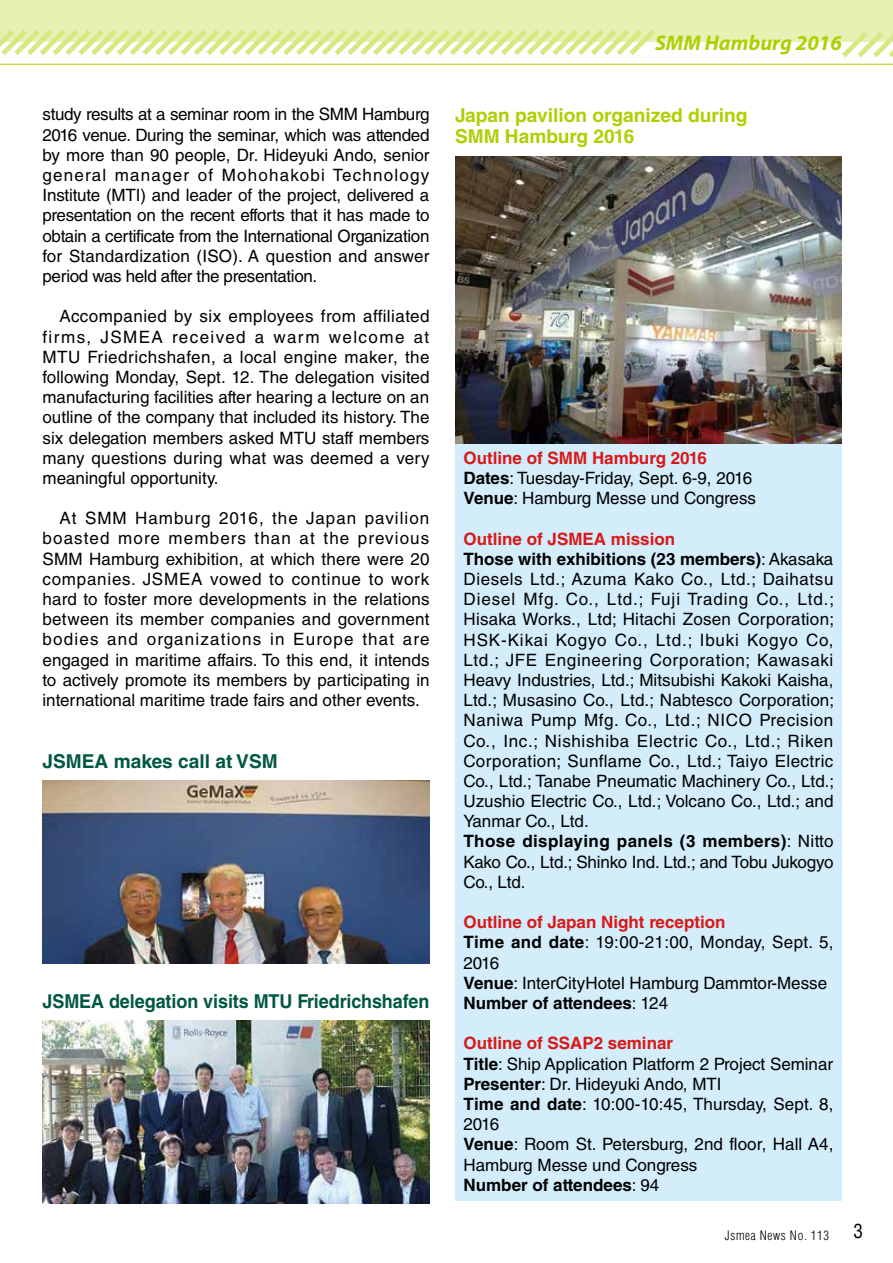
<style>
.page{position:relative;width:893px;height:1263px;background:#fff}
.page>*{position:absolute;margin:0;border:0;box-sizing:border-box;transform-origin:0 0}
.t1{font:italic 700 21.3px "Myriad Pro";color:#b0cf00}
.t2{font:700 19.2px/21.3px "Helvetica LT Std";color:#b0cf00}
.t3{font:700 19.2px "Helvetica LT Std";letter-spacing:-.005em;color:#005842;scale:.94 1}
.t4{font:700 19.2px "Helvetica LT Std";letter-spacing:-.005em;color:#005842}
.t5{font:condensed 19.2px "Helvetica LT Std";color:#000}
.t6{font:16.95px/20.2px "Helvetica LT Std";color:#000}
.t7{font:300 condensed 12.75px "Helvetica LT Std";letter-spacing:.05em;color:#000}
.s1{font-weight:700;color:#d81918}
.s2{font-weight:700}
</style>
<div class="page">
<div style="left:0;top:0;width:893px;height:42px;background:#e7f1b3"></div>
<svg style="left:842px;top:32px;width:51px;height:26px"></svg>
<hr style="left:0;top:64px;width:893px;height:1px;background:#b0cf00">
<svg style="left:0;top:30px;width:655px;height:25px"></svg>
<div style="left:455px;top:441px;width:387px;height:759px;background:#d3edfb"></div>
<img style="left:43px;top:780px;width:386px;height:183px">
<img style="left:43px;top:1020px;width:386px;height:183px">
<img style="left:455px;top:157px;width:387px;height:286px">
<p class="t6" style="left:43px;top:104px;width:389px;text-align:justify">study results at a seminar room in the SMM Hamburg 2016 venue. During the seminar, which was attended by more than 90 people, Dr. Hideyuki Ando, senior general manager of Mohohakobi Technology Institute (MTI) and leader of the project, delivered a presentation on the recent efforts that it has made to obtain a certificate from the International Organization for Standardization (ISO). A question and answer period was held after the presentation.</p>
<p class="t6" style="left:43px;top:306px;width:389px;text-align:justify;text-indent:17px">Accompanied by six employees from affiliated firms, JSMEA received a warm welcome at MTU Friedrichshafen, a local engine maker, the following Monday, Sept. 12. The delegation visited manufacturing facilities after hearing a lecture on an outline of the company that included its history. The six delegation members asked MTU staff members many questions during what was deemed a very meaningful opportunity.</p>
<p class="t6" style="left:43px;top:508px;width:389px;text-align:justify;text-indent:17px">At SMM Hamburg 2016, the Japan pavilion boasted more members than at the previous SMM Hamburg exhibition, at which there were 20 companies. JSMEA vowed to continue to work hard to foster more developments in the relations between its member companies and government bodies and organizations in Europe that are engaged in maritime affairs. To this end, it intends to actively promote its members by participating in international maritime trade fairs and other events.</p>
<p class="t4" style="left:43px;top:749px;width:237px">JSMEA makes call at VSM</p>
<p class="t3" style="left:43px;top:990px;width:413px">JSMEA delegation visits MTU Friedrichshafen</p>
<p class="t1" style="left:655px;top:31px;width:188px">SMM Hamburg 2016</p>
<p class="t2" style="left:455px;top:104px;width:294px">Japan pavilion organized during<br>SMM Hamburg 2016</p>
<p class="t6" style="left:463px;top:448px;width:294px"><span class="s1">Outline of SMM Hamburg 2016<br></span><span class="s2">Dates</span>: Tuesday-Friday, Sept. 6-9, 2016<br><span class="s2">Venue</span>: Hamburg Messe und Congress</p>
<p class="t6" style="left:463px;top:528px;width:372px"><span class="s1">Outline of JSMEA mission<br></span><span class="s2">Those with exhibitions (23 members)</span>: Akasaka Diesels Ltd.; Azuma Kako Co., Ltd.; Daihatsu Diesel Mfg. Co., Ltd.; Fuji Trading Co., Ltd.; Hisaka Works., Ltd; Hitachi Zosen Corporation; HSK-Kikai Kogyo Co., Ltd.; Ibuki Kogyo Co, Ltd.; JFE Engineering Corporation; Kawasaki Heavy Industries, Ltd.; Mitsubishi Kakoki Kaisha, Ltd.; Musasino Co., Ltd.; Nabtesco Corporation; Naniwa Pump Mfg. Co., Ltd.; NICO Precision Co., Inc.; Nishishiba Electric Co., Ltd.; Riken Corporation; Sunflame Co., Ltd.; Taiyo Electric Co., Ltd.; Tanabe Pneumatic Machinery Co., Ltd.; Uzushio Electric Co., Ltd.; Volcano Co., Ltd.; and Yanmar Co., Ltd.<br><span class="s2">Those displaying panels (3 members)</span>: Nitto Kako Co., Ltd.; Shinko Ind. Ltd.; and Tobu Jukogyo Co., Ltd.</p>
<p class="t6" style="left:463px;top:912px;width:372px"><span class="s1">Outline of Japan Night reception<br></span><span class="s2">Time and date</span>: 19:00-21:00, Monday, Sept. 5,<br>2016<br><span class="s2">Venue</span>: InterCityHotel Hamburg Dammtor-Messe<br><span class="s2">Number of attendees</span>: 124</p>
<p class="t6" style="left:463px;top:1033px;width:372px"><span class="s1">Outline of SSAP2 seminar<br></span><span class="s2">Title</span>: Ship Application Platform 2 Project Seminar<br><span class="s2">Presenter</span>: Dr. Hideyuki Ando, MTI<br><span class="s2">Time and date</span>: 10:00-10:45, Thursday, Sept. 8,<br>2016<br><span class="s2">Venue</span>: Room St. Petersburg, 2nd floor, Hall A4,<br>Hamburg Messe und Congress<br><span class="s2">Number of attendees</span>: 94</p>
<p class="t7" style="left:725px;top:1227px;width:106px">Jsmea News No. 113</p>
<p class="t5" style="left:854px;top:1219px;width:11px">3</p>
</div>
